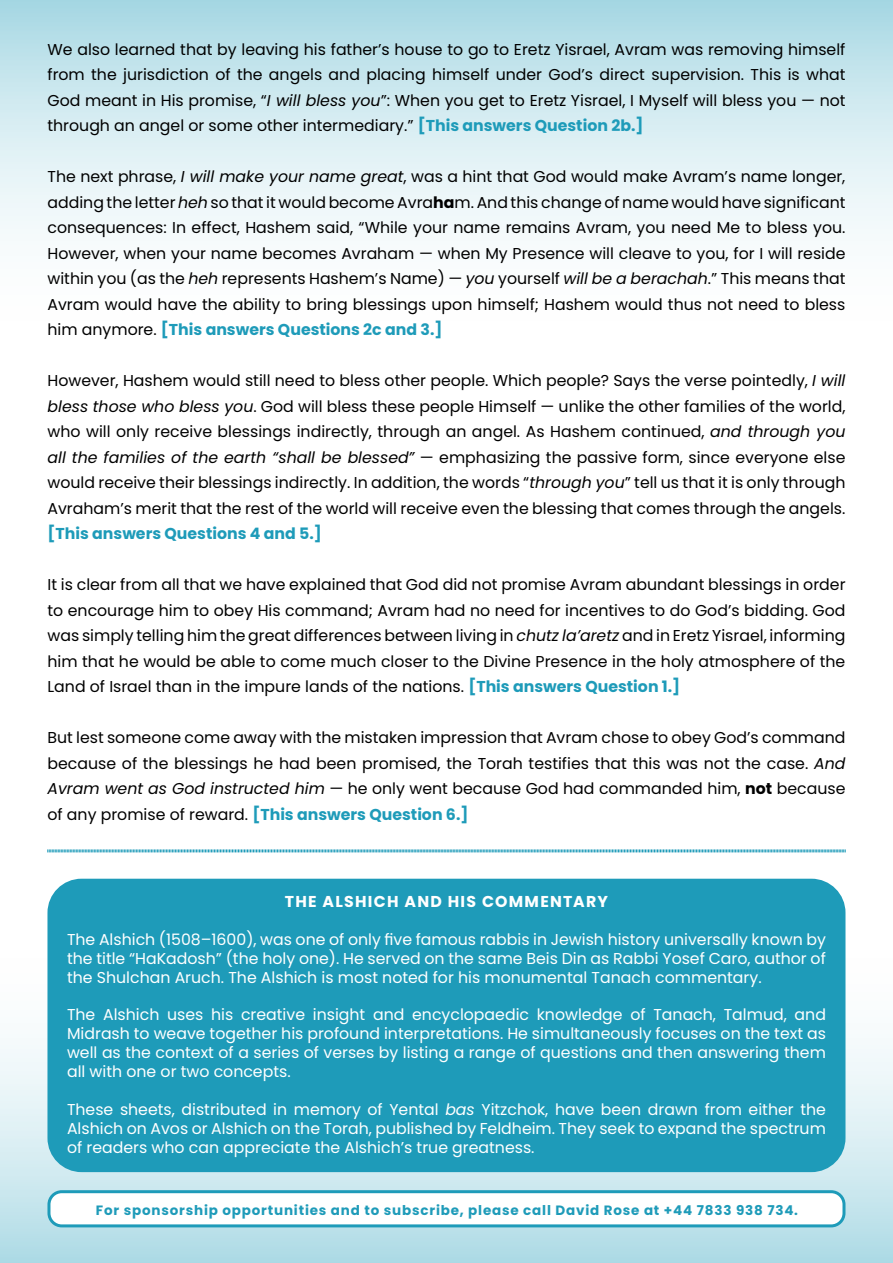
<style>
.page{position:relative;width:893px;height:1263px;background:#fff}
.page>*{position:absolute;margin:0;border:0;box-sizing:border-box;transform-origin:0 0}
.t1{font:15.75px/25.5px "Poppins";color:#000;text-align:justify}
.t2{font:15.75px/18.9px "Poppins";color:#fff;text-align:justify}
.t3{font:700 15.75px "Poppins";letter-spacing:.08em;color:#fff}
.t4{font:700 13.5px "Poppins";letter-spacing:.06em;color:#1e9bb9}
.s1{font-style:italic}
.s2{font-weight:700;color:#1e9bb9}
.s3{font-weight:700}
</style>
<div class="page">
<div style="left:0;top:0;width:893px;height:355px;background:linear-gradient(to bottom,#b3dde7,#fff)"></div>
<div style="left:0;top:923px;width:893px;height:340px;background:linear-gradient(to bottom,#fff,#b8dfe8)"></div>
<svg style="left:47px;top:849px;width:799px;height:4px"></svg>
<div style="left:47px;top:879px;width:798px;height:293px;background:#1e9bb9;border-radius:34px"></div>
<div style="left:49px;top:1192px;width:795px;height:34px;background:#fff;border-radius:13px"></div>
<div style="left:47px;top:1190px;width:798px;height:37px;border:3px solid #1e9bb9;border-radius:13px"></div>
<p class="t1" style="left:47px;top:37px;width:800px">We also learned that by leaving his father’s house to go to Eretz Yisrael, Avram was removing himself from the jurisdiction of the angels and placing himself under God’s direct supervision. This is what God meant in His promise, “<span class="s1">I will bless you</span>”: When you get to Eretz Yisrael, I Myself will bless you — not through an angel or some other intermediary.” <span class="s2">[This answers Question 2b.]</span></p>
<p class="t1" style="left:47px;top:164px;width:800px">The next phrase, <span class="s1">I will make your name great</span>, was a hint that God would make Avram’s name longer, adding the letter <span class="s1">heh</span> so that it would become Avra<span class="s3">ha</span>m. And this change of name would have significant consequences: In effect, Hashem said, “While your name remains Avram, you need Me to bless you.<br>However, when your name becomes Avraham — when My Presence will cleave to you, for I will reside within you (as the <span class="s1">heh</span> represents Hashem’s Name) — <span class="s1">you</span> yourself <span class="s1">will be a berachah</span>.” This means that Avram would have the ability to bring blessings upon himself; Hashem would thus not need to bless him anymore. <span class="s2">[This answers Questions 2c and 3.]</span></p>
<p class="t1" style="left:47px;top:368px;width:799px">However, Hashem would still need to bless other people. Which people? Says the verse pointedly, <span class="s1">I will bless those who bless you</span>. God will bless these people Himself — unlike the other families of the world, who will only receive blessings indirectly, through an angel. As Hashem continued, <span class="s1">and through you all the families of the earth “shall be blessed”</span> — emphasizing the passive form, since everyone else would receive their blessings indirectly. In addition, the words “<span class="s1">through you</span>” tell us that it is only through Avraham’s merit that the rest of the world will receive even the blessing that comes through the angels. <span class="s2">[This answers Questions 4 and 5.]</span></p>
<p class="t1" style="left:47px;top:572px;width:799px">It is clear from all that we have explained that God did not promise Avram abundant blessings in order to encourage him to obey His command; Avram had no need for incentives to do God’s bidding. God was simply telling him the great differences between living in <span class="s1">chutz la’aretz</span> and in Eretz Yisrael, informing him that he would be able to come much closer to the Divine Presence in the holy atmosphere of the Land of Israel than in the impure lands of the nations. <span class="s2">[This answers Question 1.]</span></p>
<p class="t1" style="left:47px;top:725px;width:799px">But lest someone come away with the mistaken impression that Avram chose to obey God’s command because of the blessings he had been promised, the Torah testifies that this was not the case. <span class="s1">And Avram went as God instructed him</span> — he only went because God had commanded him, <span class="s3">not</span> because of any promise of reward. <span class="s2">[This answers Question 6.]</span></p>
<p class="t3" style="left:285px;top:892px;width:325px">THE ALSHICH AND HIS COMMENTARY</p>
<p class="t2" style="left:67px;top:930px;width:760px">The Alshich (1508–1600), was one of only five famous rabbis in Jewish history universally known by the title “HaKadosh” (the holy one). He served on the same Beis Din as Rabbi Yosef Caro, author of the Shulchan Aruch. The Alshich is most noted for his monumental Tanach commentary.</p>
<p class="t2" style="left:67px;top:1005px;width:760px">The Alshich uses his creative insight and encyclopaedic knowledge of Tanach, Talmud, and Midrash to weave together his profound interpretations. He simultaneously focuses on the text as well as the context of a series of verses by listing a range of questions and then answering them all with one or two concepts.</p>
<p class="t2" style="left:67px;top:1100px;width:760px">These sheets, distributed in memory of Yental <span class="s1">bas</span> Yitzchok, have been drawn from either the Alshich on Avos or Alshich on the Torah, published by Feldheim. They seek to expand the spectrum of readers who can appreciate the Alshich’s true greatness.</p>
<p class="t4" style="left:96px;top:1203px;width:704px">For sponsorship opportunities and to subscribe, please call David Rose at +44 7833 938 734.</p>
</div>
